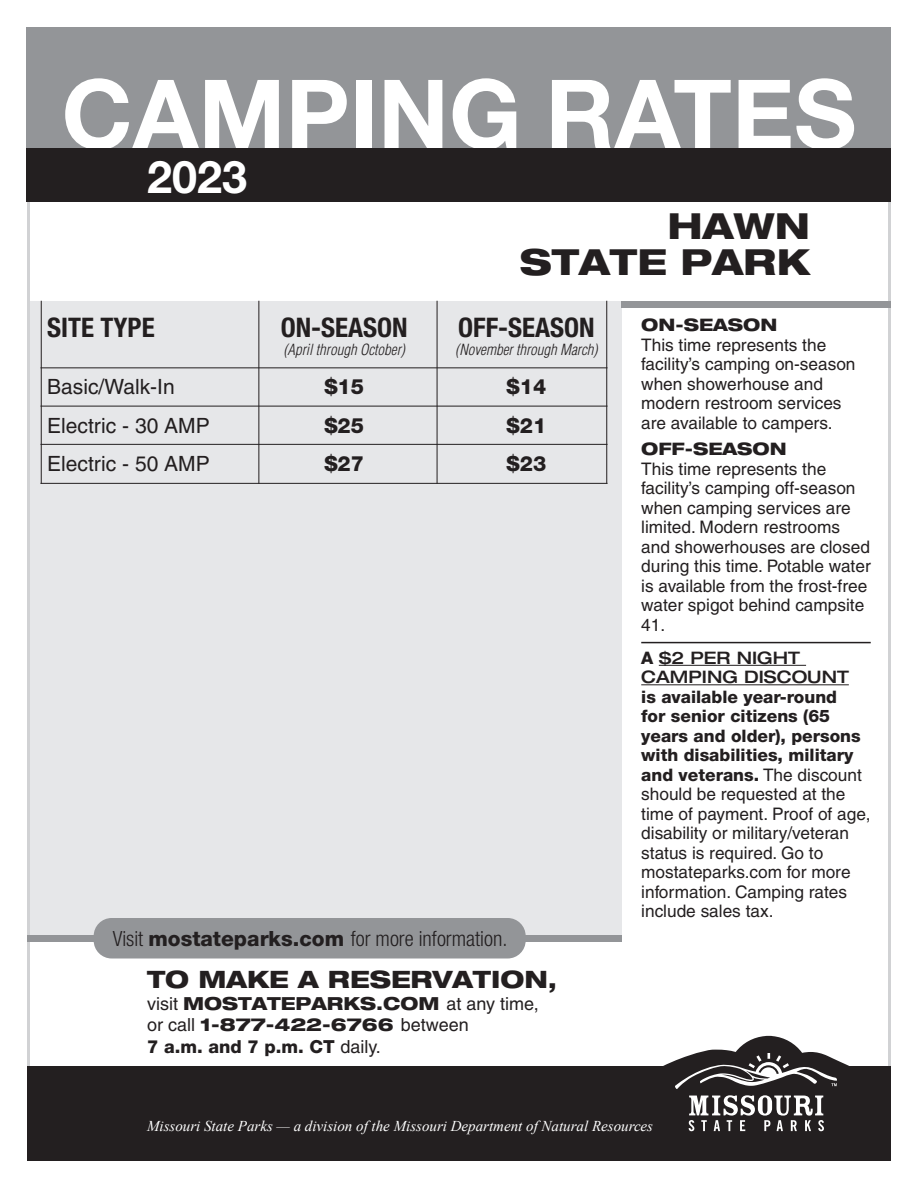
<style>
.page{position:relative;width:918px;height:1188px;background:#fff}
.page>*{position:absolute;margin:0;border:0;box-sizing:border-box;transform-origin:0 0}
.t1{font:700 96px "Helvetica Neue LT Std";color:#fff}
.t2{font:700 45px "Helvetica Neue LT Std";color:#fff}
.t3{font:800 expanded 36px/36px "Helvetica Neue";color:#231f20;text-align:right}
.t4{font:700 condensed 27px "Helvetica Neue LT Std";color:#231f20}
.t5{font:800 expanded 24px "Helvetica Neue";color:#231f20}
.t6{font:21px "Helvetica";color:#231f20}
.t7{font:300 condensed 21px "Helvetica Neue LT Std";color:#231f20}
.t8{font:800 21px "Helvetica Neue LT Std";color:#231f20}
.t9{font:800 expanded 18px/21.6px "Helvetica Neue";color:#231f20}
.t10{font:800 18px "Helvetica Neue LT Std";color:#231f20}
.t11{font:17.25px/19.5px "Helvetica";color:#231f20}
.t12{font:800 17.25px/19.5px "Helvetica Neue LT Std";color:#231f20}
.t13{font:500 expanded 17.25px/19.5px "Helvetica Neue";color:#231f20}
.t14{font:800 expanded 17.25px "Helvetica Neue";color:#231f20}
.t15{font:italic 15px "Times New Roman";color:#fff}
.t16{font:italic 300 condensed 15px "Helvetica LT Std";color:#231f20}
.s1{font-weight:800;font-stretch:normal}
.s2{font-family:"Helvetica";font-weight:400;font-stretch:normal}
.s3{font-family:"Helvetica";font-weight:400}
.s4{font-family:"Helvetica Neue LT Std";font-weight:800;font-stretch:normal}
</style>
<div class="page">
<div style="left:27px;top:301px;width:594px;height:637px;background:#e6e7e9"></div>
<div style="left:27px;top:27px;width:864px;height:121px;background:#939598"></div>
<div style="left:621px;top:301px;width:270px;height:7px;background:#939598"></div>
<div style="left:27px;top:935px;width:594px;height:7px;background:#939598"></div>
<div style="left:27px;top:148px;width:864px;height:54px;background:#231f20"></div>
<div style="left:27px;top:1066px;width:864px;height:95px;background:#231f20"></div>
<svg style="left:663px;top:1036px;width:186px;height:96px"></svg>
<div style="left:94px;top:918px;width:432px;height:40px;background:#939598;border-radius:18px"></div>
<hr style="left:41px;top:406px;width:567px;height:1px;background:#231f20">
<hr style="left:41px;top:367px;width:567px;height:1px;background:#231f20">
<hr style="left:41px;top:444px;width:567px;height:1px;background:#231f20">
<hr style="left:641px;top:642px;width:230px;height:1px;background:#231f20">
<hr style="left:659px;top:665px;width:147px;height:1px;background:#231f20">
<hr style="left:641px;top:684px;width:208px;height:1px;background:#231f20">
<hr style="left:437px;top:301px;width:1px;height:183px;background:#231f20">
<hr style="left:258px;top:301px;width:1px;height:183px;background:#231f20">
<hr style="left:41px;top:301px;width:1px;height:183px;background:#231f20">
<hr style="left:606px;top:301px;width:1px;height:183px;background:#231f20">
<hr style="left:41px;top:483px;width:567px;height:1px;background:#231f20">
<h1 class="t1" style="left:62px;top:55px;width:796px">CAMPING RATES</h1>
<h2 class="t2" style="left:147px;top:149px;width:102px">2023</h2>
<h3 class="t3" style="left:520px;top:207px;width:292px">HAWN<br>STATE PARK</h3>
<h3 class="t4" style="left:47px;top:311px;width:109px">SITE TYPE</h3>
<h3 class="t4" style="left:281px;top:311px;width:129px">ON-SEASON</h3>
<h3 class="t4" style="left:458px;top:311px;width:138px">OFF-SEASON</h3>
<p class="t16" style="left:283px;top:340px;width:123px">(April through October)</p>
<p class="t16" style="left:455px;top:340px;width:144px">(November through March)</p>
<p class="t6" style="left:47px;top:374px;width:129px">Basic/Walk-In</p>
<p class="t8" style="left:324px;top:374px;width:41px">$15</p>
<p class="t8" style="left:507px;top:374px;width:41px">$14</p>
<p class="t6" style="left:47px;top:413px;width:164px">Electric - 30 AMP</p>
<p class="t8" style="left:324px;top:413px;width:41px">$25</p>
<p class="t8" style="left:507px;top:413px;width:41px">$21</p>
<p class="t6" style="left:47px;top:452px;width:164px">Electric - 50 AMP</p>
<p class="t8" style="left:324px;top:451px;width:41px">$27</p>
<p class="t8" style="left:507px;top:451px;width:41px">$23</p>
<p class="t7" style="left:113px;top:926px;width:396px">Visit <span class="s1">mostateparks.com</span> for more information.</p>
<h3 class="t5" style="left:147px;top:964px;width:412px">TO MAKE A RESERVATION,</h3>
<p class="t9" style="left:147px;top:992px;width:393px"><span class="s2">visit</span> MOSTATEPARKS.COM <span class="s2">at any time, or call</span> 1-877-422-6766 <span class="s2">between</span></p>
<p class="t10" style="left:147px;top:1036px;width:235px">7 a.m. and 7 p.m. CT <span class="s3">daily.</span></p>
<p class="t14" style="left:641px;top:314px;width:138px">ON-SEASON</p>
<p class="t11" style="left:641px;top:335px;width:216px">This time represents the facility’s camping on-season when showerhouse and modern restroom services are available to campers.</p>
<p class="t14" style="left:641px;top:438px;width:147px">OFF-SEASON</p>
<p class="t11" style="left:641px;top:459px;width:231px">This time represents the facility’s camping off-season when camping services are limited. Modern restrooms and showerhouses are closed during this time. Potable water is available from the frost-free water spigot behind campsite<br>41.</p>
<p class="t13" style="left:641px;top:647px;width:209px"><span class="s4">A</span> $2 PER NIGHT<br>CAMPING DISCOUNT</p>
<p class="t12" style="left:641px;top:687px;width:222px">is available year-round for senior citizens (65 years and older), persons with disabilities, military and veterans. <span class="s3">The discount</span></p>
<p class="t11" style="left:641px;top:784px;width:231px">should be requested at the time of payment. Proof of age, disability or military/veteran status is required. Go to mostateparks.com for more information. Camping rates include sales tax.</p>
<p class="t15" style="left:147px;top:1116px;width:508px">Missouri State Parks — a division of the Missouri Department of Natural Resources</p>
</div>
